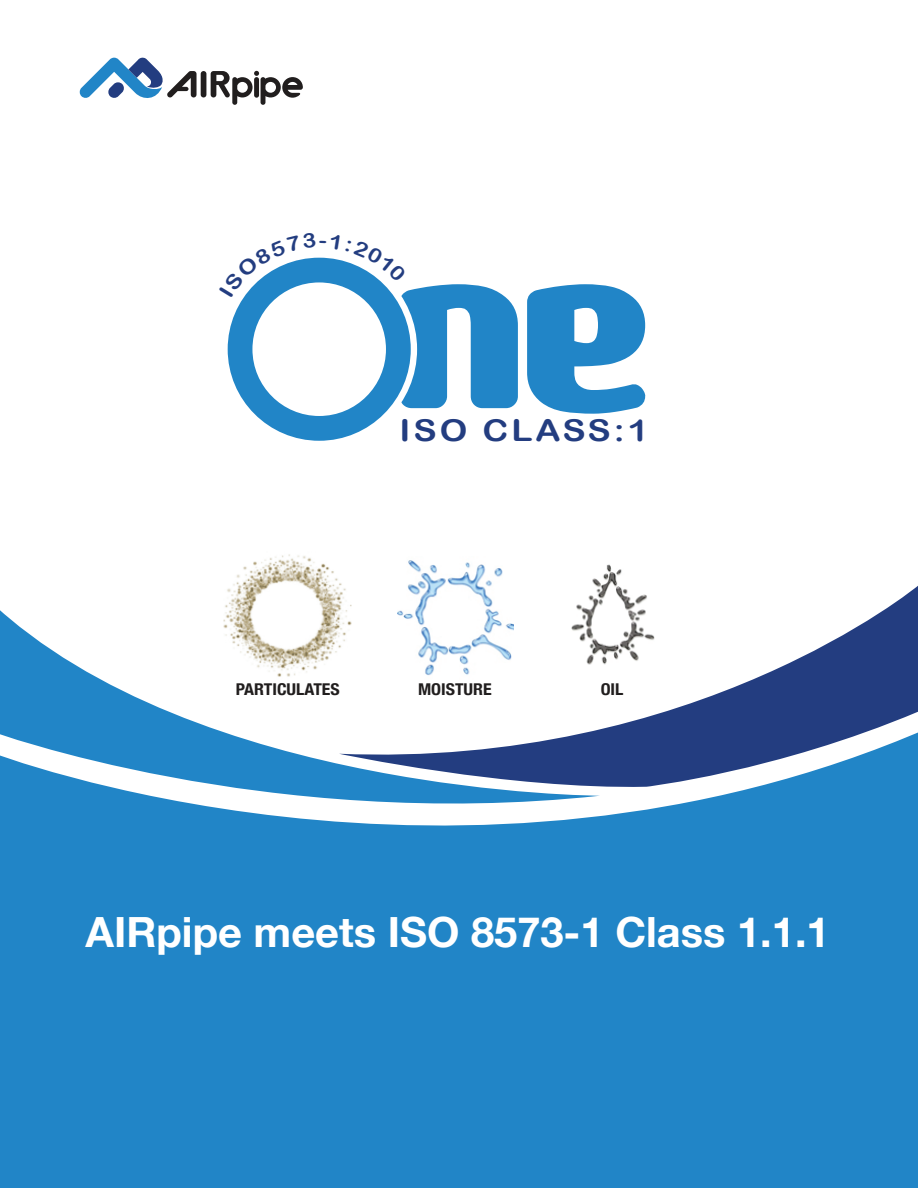
<style>
.page{position:relative;width:918px;height:1188px;background:#fff}
.page>*{position:absolute;margin:0;border:0;box-sizing:border-box;transform-origin:0 0}
.t1{font:306.6px "Galapogos BRK";color:#2185c7}
.t2{font:700 41.7px "Helvetica Neue";color:#fff}
.t3{font:30px "Arial Rounded MT Bold";letter-spacing:.085em;color:#233d80;scale:1.16 1}
.t4{font:700 condensed 16.2px "Helvetica Neue";color:#211e1e;scale:1.1 1}
</style>
<div class="page">
<div style="left:0;top:698px;width:918px;height:490px;background:#2185c7"></div>
<div style="left:201px;top:71px;width:5px;height:26px;background:#211e1e;border-radius:3px"></div>
<svg style="left:79px;top:57px;width:118px;height:41px"></svg>
<svg style="left:211px;top:71px;width:92px;height:34px"></svg>
<img style="left:408px;top:560px;width:95px;height:26px">
<img style="left:592px;top:564px;width:30px;height:22px">
<img style="left:227px;top:554px;width:115px;height:47px">
<svg style="left:0;top:601px;width:600px;height:225px;fill:#fffefe"></svg>
<svg style="left:339px;top:586px;width:579px;height:204px"></svg>
<svg style="left:227px;top:257px;width:184px;height:184px"></svg>
<p class="t1" style="left:392px;top:172px;width:262px">ne</p>
<p class="t3" style="left:399px;top:413px;width:216px">ISO CLASS:1</p>
<p class="t4" style="left:236px;top:676px;width:96px">PARTICULATES</p>
<p class="t4" style="left:418px;top:676px;width:68px">MOISTURE</p>
<p class="t4" style="left:601px;top:676px;width:22px">OIL</p>
<p class="t2" style="left:86px;top:899px;width:746px">AIRpipe meets ISO 8573-1 Class 1.1.1</p>
</div>
